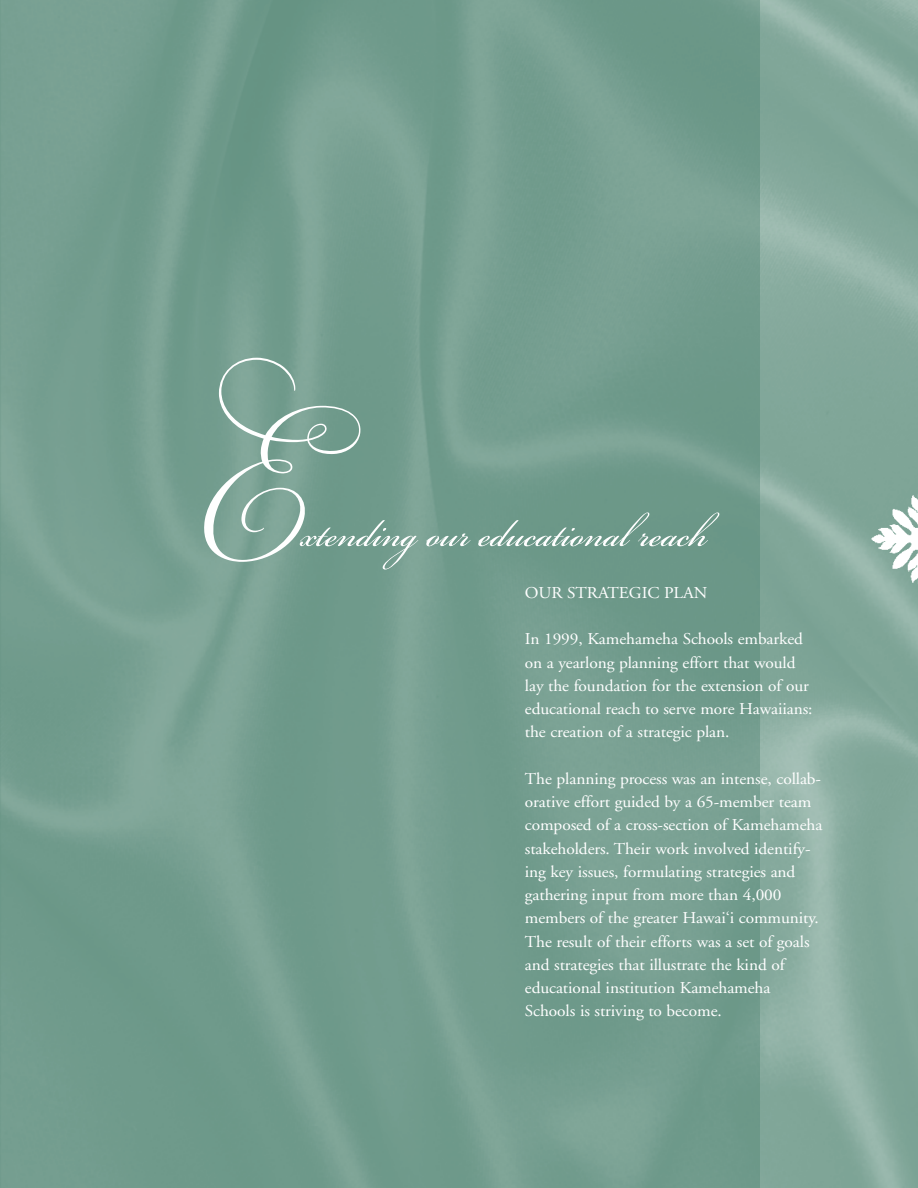
<style>
.page{position:relative;width:918px;height:1188px;background:#fff}
.page>*{position:absolute;margin:0;border:0;box-sizing:border-box;transform-origin:0 0}
.t1{font:150px "Bickham Script MM Sw Caps 400";color:#fff;scale:.95 1}
.t2{font:58.5px "Bickham Script MM 400";color:#fff;scale:.95 1}
.t3{font:16.5px/23.2px "A Kelamona CI";letter-spacing:-.005em;color:#fff;scale:1.05 1}
</style>
<div class="page">
<img style="left:759px;top:0;width:159px;height:1188px">
<img style="left:0;top:0;width:759px;height:1188px">
<img style="left:870px;top:488px;width:48px;height:101px">
<h1 class="t1" style="left:184px;top:406px;width:132px">E</h1>
<h2 class="t2" style="left:301px;top:491px;width:429px">xtending our educational reach</h2>
<p class="t3" style="left:525px;top:582px;width:175px">OUR STRATEGIC PLAN</p>
<p class="t3" style="left:525px;top:629px;width:275px">In 1999, Kamehameha Schools embarked on a yearlong planning effort that would lay the foundation for the extension of our educational reach to serve more Hawaiians: the creation of a strategic plan.</p>
<p class="t3" style="left:525px;top:768px;width:285px">The planning process was an intense, collab&shy;orative effort guided by a 65-member team composed of a cross-section of Kamehameha stakeholders. Their work involved identify&shy;ing key issues, formulating strategies and gathering input from more than 4,000 members of the greater Hawai‘i community.<br>The result of their efforts was a set of goals and strategies that illustrate the kind of educational institution Kamehameha Schools is striving to become.</p>
</div>
